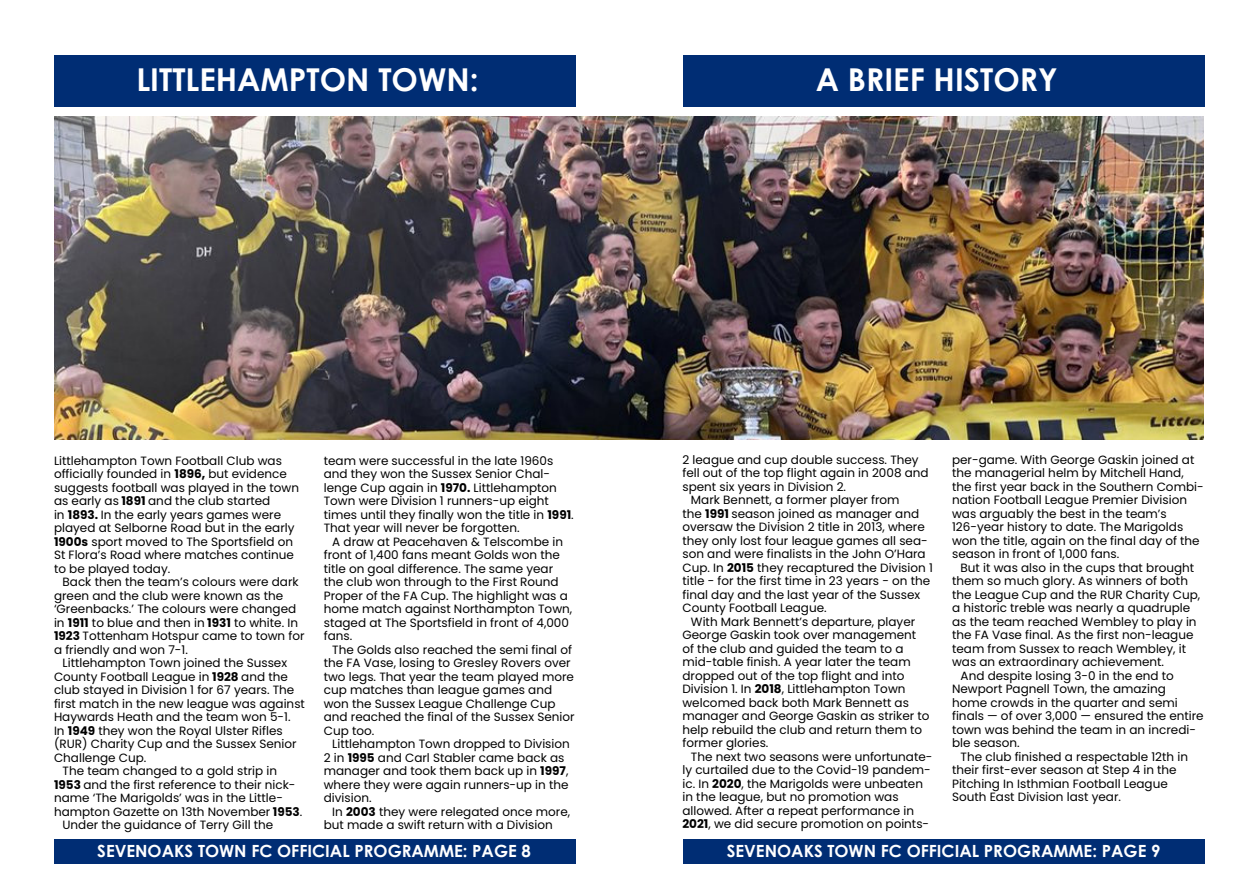
<style>
.page{position:relative;width:1259px;height:893px;background:#fff}
.page>*{position:absolute;margin:0;border:0;box-sizing:border-box;transform-origin:0 0}
.t1{font:700 31.5px "Century Gothic";color:#fff}
.t2{font:700 16.8px "Century Gothic";color:#fff}
.t3{font:12px/13.5px "Poppins";color:#000}
.s1{font-weight:700}
</style>
<div class="page">
<div style="left:54px;top:839px;width:521px;height:24px;background:#002d74"></div>
<div style="left:683px;top:839px;width:521px;height:24px;background:#002d74"></div>
<div style="left:54px;top:55px;width:521px;height:52px;background:#002d74"></div>
<div style="left:683px;top:55px;width:521px;height:52px;background:#002d74"></div>
<img style="left:54px;top:116px;width:1149px;height:323px">
<h1 class="t1" style="left:136px;top:56px;width:344px">LITTLEHAMPTON TOWN:</h1>
<h1 class="t1" style="left:816px;top:56px;width:243px">A BRIEF HISTORY</h1>
<p class="t3" style="left:54px;top:454px;width:246px">Littlehampton Town Football Club was officially founded in <span class="s1">1896,</span> but evidence suggests football was played in the town as early as <span class="s1">1891</span> and the club started<br>in <span class="s1">1893.</span> In the early years games were played at Selborne Road but in the early <span class="s1">1900s</span> sport moved to The Sportsfield on St Flora’s Road where matches continue to be played today.</p>
<p class="t3" style="left:54px;top:575px;width:252px;text-indent:9px">Back then the team’s colours were dark green and the club were known as the ‘Greenbacks.’ The colours were changed in <span class="s1">1911</span> to blue and then in <span class="s1">1931</span> to white. In <span class="s1">1923</span> Tottenham Hotspur came to town for a friendly and won 7-1.</p>
<p class="t3" style="left:63px;top:656px;width:226px">Littlehampton Town joined the Sussex</p>
<p class="t3" style="left:54px;top:670px;width:235px">County Football League in <span class="s1">1928</span> and the</p>
<p class="t3" style="left:54px;top:683px;width:242px">club stayed in Division 1 for 67 years. The</p>
<p class="t3" style="left:54px;top:697px;width:252px">first match in the new league was against</p>
<p class="t3" style="left:54px;top:710px;width:238px">Haywards Heath and the team won 5-1.</p>
<p class="t3" style="left:54px;top:724px;width:230px">In <span class="s1">1949</span> they won the Royal Ulster Rifles</p>
<p class="t3" style="left:54px;top:737px;width:244px">(RUR) Charity Cup and the Sussex Senior</p>
<p class="t3" style="left:54px;top:751px;width:94px">Challenge Cup.</p>
<p class="t3" style="left:63px;top:764px;width:216px">The team changed to a gold strip in</p>
<p class="t3" style="left:54px;top:778px;width:243px"><span class="s1">1953</span> and the first reference to their nick-</p>
<p class="t3" style="left:54px;top:791px;width:230px">name ‘The Marigolds’ was in the Little-</p>
<p class="t3" style="left:54px;top:805px;width:250px">hampton Gazette on 13th November <span class="s1">1953</span>.</p>
<p class="t3" style="left:63px;top:818px;width:212px">Under the guidance of Terry Gill the</p>
<p class="t3" style="left:324px;top:454px;width:251px">team were successful in the late 1960s and they won the Sussex Senior Chal&shy;lenge Cup again in <span class="s1">1970.</span> Littlehampton Town were Division 1 runners-up eight times until they finally won the title in <span class="s1">1991</span>.<br>That year will never be forgotten.</p>
<p class="t3" style="left:324px;top:535px;width:250px;text-indent:9px">A draw at Peacehaven &amp; Telscombe in front of 1,400 fans meant Golds won the title on goal difference. The same year the club won through to the First Round Proper of the FA Cup. The highlight was a home match against Northampton Town, staged at The Sportsfield in front of 4,000 fans.</p>
<p class="t3" style="left:324px;top:643px;width:252px;text-indent:9px">The Golds also reached the semi final of the FA Vase, losing to Gresley Rovers over two legs. That year the team played more cup matches than league games and won the Sussex League Challenge Cup and reached the final of the Sussex Senior Cup too.</p>
<p class="t3" style="left:324px;top:737px;width:248px;text-indent:9px">Littlehampton Town dropped to Division<br>2 in <span class="s1">1995</span> and Carl Stabler came back as manager and took them back up in <span class="s1">1997</span>, where they were again runners-up in the division.</p>
<p class="t3" style="left:324px;top:805px;width:248px;text-indent:9px">In <span class="s1">2003</span> they were relegated once more, but made a swift return with a Division</p>
<p class="t3" style="left:682px;top:453px;width:238px">2 league and cup double success. They</p>
<p class="t3" style="left:682px;top:466px;width:248px">fell out of the top flight again in 2008 and</p>
<p class="t3" style="left:682px;top:480px;width:165px">spent six years in Division 2.</p>
<p class="t3" style="left:691px;top:493px;width:210px">Mark Bennett, a former player from</p>
<p class="t3" style="left:682px;top:507px;width:238px">the <span class="s1">1991</span> season joined as manager and</p>
<p class="t3" style="left:682px;top:520px;width:244px">oversaw the Division 2 title in 2013, where</p>
<p class="t3" style="left:682px;top:534px;width:247px">they only lost four league games all sea-</p>
<p class="t3" style="left:682px;top:547px;width:245px">son and were finalists in the John O’Hara</p>
<p class="t3" style="left:682px;top:561px;width:252px">Cup. In <span class="s1">2015</span> they recaptured the Division 1</p>
<p class="t3" style="left:682px;top:574px;width:249px">title - for the first time in 23 years - on the</p>
<p class="t3" style="left:682px;top:588px;width:239px">final day and the last year of the Sussex</p>
<p class="t3" style="left:682px;top:601px;width:146px">County Football League.</p>
<p class="t3" style="left:691px;top:615px;width:226px">With Mark Bennett’s departure, player</p>
<p class="t3" style="left:682px;top:628px;width:235px">George Gaskin took over management</p>
<p class="t3" style="left:682px;top:642px;width:223px">of the club and guided the team to a</p>
<p class="t3" style="left:682px;top:655px;width:230px">mid-table finish. A year later the team</p>
<p class="t3" style="left:682px;top:669px;width:224px">dropped out of the top flight and into</p>
<p class="t3" style="left:682px;top:682px;width:224px">Division 1. In <span class="s1">2018</span>, Littlehampton Town</p>
<p class="t3" style="left:682px;top:696px;width:228px">welcomed back both Mark Bennett as</p>
<p class="t3" style="left:682px;top:709px;width:249px">manager and George Gaskin as striker to</p>
<p class="t3" style="left:682px;top:723px;width:241px">help rebuild the club and return them to</p>
<p class="t3" style="left:682px;top:736px;width:87px">former glories.</p>
<p class="t3" style="left:691px;top:750px;width:243px">The next two seasons were unfortunate-</p>
<p class="t3" style="left:682px;top:763px;width:250px">ly curtailed due to the Covid-19 pandem-</p>
<p class="t3" style="left:682px;top:777px;width:242px">ic. In <span class="s1">2020</span>, the Marigolds were unbeaten</p>
<p class="t3" style="left:682px;top:790px;width:218px">in the league, but no promotion was</p>
<p class="t3" style="left:682px;top:804px;width:233px">allowed. After a repeat performance in</p>
<p class="t3" style="left:682px;top:817px;width:248px"><span class="s1">2021</span>, we did secure promotion on points-</p>
<p class="t3" style="left:952px;top:453px;width:253px">per-game. With George Gaskin joined at the managerial helm by Mitchell Hand, the first year back in the Southern Combi&shy;nation Football League Premier Division was arguably the best in the team’s 126-year history to date. The Marigolds won the title, again on the final day of the season in front of 1,000 fans.</p>
<p class="t3" style="left:960px;top:561px;width:235px">But it was also in the cups that brought</p>
<p class="t3" style="left:952px;top:574px;width:237px">them so much glory. As winners of both</p>
<p class="t3" style="left:952px;top:588px;width:250px">the League Cup and the RUR Charity Cup,</p>
<p class="t3" style="left:952px;top:601px;width:240px">a historic treble was nearly a quadruple</p>
<p class="t3" style="left:952px;top:615px;width:246px">as the team reached Wembley to play in</p>
<p class="t3" style="left:952px;top:628px;width:243px">the FA Vase final. As the first non-league</p>
<p class="t3" style="left:952px;top:642px;width:235px">team from Sussex to reach Wembley, it</p>
<p class="t3" style="left:952px;top:655px;width:214px">was an extraordinary achievement.</p>
<p class="t3" style="left:960px;top:669px;width:215px">And despite losing 3-0 in the end to</p>
<p class="t3" style="left:952px;top:682px;width:215px">Newport Pagnell Town, the amazing</p>
<p class="t3" style="left:952px;top:696px;width:227px">home crowds in the quarter and semi</p>
<p class="t3" style="left:952px;top:709px;width:253px">finals — of over 3,000 — ensured the entire</p>
<p class="t3" style="left:952px;top:723px;width:245px">town was behind the team in an incredi-</p>
<p class="t3" style="left:952px;top:736px;width:69px">ble season.</p>
<p class="t3" style="left:960px;top:750px;width:229px">The club finished a respectable 12th in</p>
<p class="t3" style="left:952px;top:763px;width:226px">their first-ever season at Step 4 in the</p>
<p class="t3" style="left:952px;top:777px;width:217px">Pitching In Isthmian Football League</p>
<p class="t3" style="left:952px;top:790px;width:170px">South East Division last year.</p>
<h2 class="t2" style="left:97px;top:838px;width:435px">SEVENOAKS TOWN FC OFFICIAL PROGRAMME: PAGE 8</h2>
<h2 class="t2" style="left:727px;top:838px;width:435px">SEVENOAKS TOWN FC OFFICIAL PROGRAMME: PAGE 9</h2>
</div>
